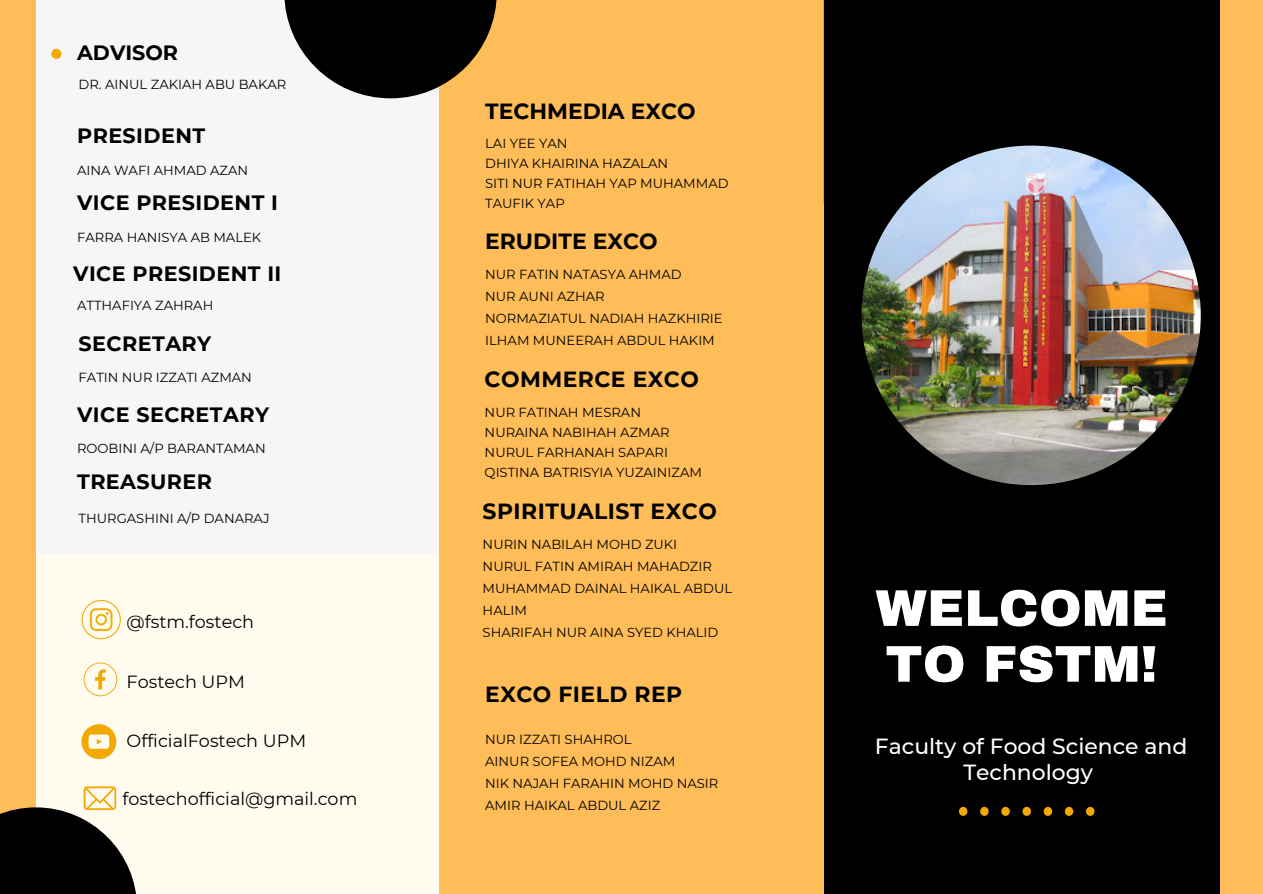
<style>
.page{position:relative;width:1263px;height:894px;background:#fff}
.page>*{position:absolute;margin:0;border:0;box-sizing:border-box;transform-origin:0 0}
.t1{font:900 51.6px/55.8px "Archivo";color:#fff}
.t2{font:700 21.9px "Montserrat";letter-spacing:.02em;color:#000}
.t3{font:500 21.9px/25.8px "Montserrat";color:#fff;text-align:center}
.t4{font:700 21.9px "Montserrat";color:#000}
.t5{font:700 20.7px "Montserrat";letter-spacing:.02em;color:#000}
.t6{font:700 20.7px "Montserrat";color:#000}
.t7{font:17.55px "Montserrat";color:#000}
.t8{font:13.2px/21.9px "Montserrat";color:#000}
</style>
<div class="page">
<div style="left:0;top:0;width:1263px;height:893px;background:#ffbd59"></div>
<div style="left:824px;top:0;width:396px;height:893px;background:#000"></div>
<div style="left:36px;top:551px;width:403px;height:342px;background:#fffcef"></div>
<div style="left:36px;top:0;width:403px;height:553px;background:#f6f6f6"></div>
<svg style="left:284px;top:0;width:213px;height:98px"></svg>
<div style="left:51px;top:49px;width:10px;height:10px;background:#f2a904;border-radius:50%"></div>
<img style="left:861px;top:145px;width:340px;height:340px;border-radius:50%">
<svg style="left:0;top:786px;width:136px;height:107px"></svg>
<svg style="left:959px;top:806px;width:8px;height:9px"></svg>
<svg style="left:1022px;top:806px;width:9px;height:9px"></svg>
<svg style="left:980px;top:806px;width:9px;height:9px"></svg>
<svg style="left:1044px;top:806px;width:8px;height:9px"></svg>
<svg style="left:1001px;top:806px;width:9px;height:9px"></svg>
<svg style="left:1065px;top:806px;width:8px;height:9px"></svg>
<svg style="left:1086px;top:806px;width:8px;height:9px"></svg>
<svg style="left:84px;top:662px;width:33px;height:34px"></svg>
<svg style="left:81px;top:599px;width:40px;height:40px"></svg>
<svg style="left:81px;top:724px;width:35px;height:34px"></svg>
<h3 class="t6" style="left:77px;top:40px;width:102px">ADVISOR</h3>
<p class="t8" style="left:79px;top:73px;width:209px">DR. AINUL ZAKIAH ABU BAKAR</p>
<h3 class="t5" style="left:77px;top:123px;width:130px">PRESIDENT</h3>
<p class="t8" style="left:77px;top:159px;width:172px">AINA WAFI AHMAD AZAN</p>
<h3 class="t5" style="left:77px;top:190px;width:202px">VICE PRESIDENT I</h3>
<p class="t8" style="left:77px;top:226px;width:186px">FARRA HANISYA AB MALEK</p>
<h3 class="t5" style="left:73px;top:260px;width:210px">VICE PRESIDENT II</h3>
<p class="t8" style="left:77px;top:294px;width:138px">ATTHAFIYA ZAHRAH</p>
<h3 class="t5" style="left:79px;top:331px;width:134px">SECRETARY</h3>
<p class="t8" style="left:79px;top:366px;width:175px">FATIN NUR IZZATI AZMAN</p>
<h3 class="t5" style="left:77px;top:401px;width:193px">VICE SECRETARY</h3>
<p class="t8" style="left:77px;top:437px;width:190px">ROOBINI A/P BARANTAMAN</p>
<h3 class="t5" style="left:77px;top:468px;width:136px">TREASURER</h3>
<p class="t8" style="left:79px;top:507px;width:192px">THURGASHINI A/P DANARAJ</p>
<h3 class="t7" style="left:127px;top:611px;width:129px">@fstm.fostech</h3>
<h3 class="t7" style="left:127px;top:671px;width:120px">Fostech UPM</h3>
<h3 class="t7" style="left:127px;top:730px;width:181px">OfficialFostech UPM</h3>
<h3 class="t7" style="left:122px;top:788px;width:236px">fostechofficial@gmail.com</h3>
<h2 class="t4" style="left:485px;top:97px;width:212px">TECHMEDIA EXCO</h2>
<p class="t8" style="left:485px;top:134px;width:245px;line-height:19.6px">LAI YEE YAN<br>DHIYA KHAIRINA HAZALAN<br>SITI NUR FATIHAH YAP MUHAMMAD<br>TAUFIK YAP</p>
<h2 class="t4" style="left:485px;top:228px;width:174px">ERUDITE EXCO</h2>
<p class="t8" style="left:485px;top:263px;width:239px">NUR FATIN NATASYA AHMAD<br>NUR AUNI AZHAR<br>NORMAZIATUL NADIAH HAZKHIRIE<br>ILHAM MUNEERAH ABDUL HAKIM</p>
<h2 class="t2" style="left:485px;top:366px;width:216px">COMMERCE EXCO</h2>
<p class="t8" style="left:485px;top:403px;width:219px;line-height:19.6px">NUR FATINAH MESRAN<br>NURAINA NABIHAH AZMAR<br>NURUL FARHANAH SAPARI<br>QISTINA BATRISYIA YUZAINIZAM</p>
<h2 class="t2" style="left:483px;top:498px;width:236px">SPIRITUALIST EXCO</h2>
<p class="t8" style="left:483px;top:533px;width:251px">NURIN NABILAH MOHD ZUKI<br>NURUL FATIN AMIRAH MAHADZIR<br>MUHAMMAD DAINAL HAIKAL ABDUL<br>HALIM<br>SHARIFAH NUR AINA SYED KHALID</p>
<h2 class="t2" style="left:485px;top:680px;width:199px">EXCO FIELD REP</h2>
<p class="t8" style="left:485px;top:728px;width:235px">NUR IZZATI SHAHROL<br>AINUR SOFEA MOHD NIZAM<br>NIK NAJAH FARAHIN MOHD NASIR<br>AMIR HAIKAL ABDUL AZIZ</p>
<h1 class="t1" style="left:875px;top:580px;width:294px">WELCOME<br>TO FSTM!</h1>
<h2 class="t3" style="left:875px;top:733px;width:314px">Faculty of Food Science and<br>Technology</h2>
</div>
